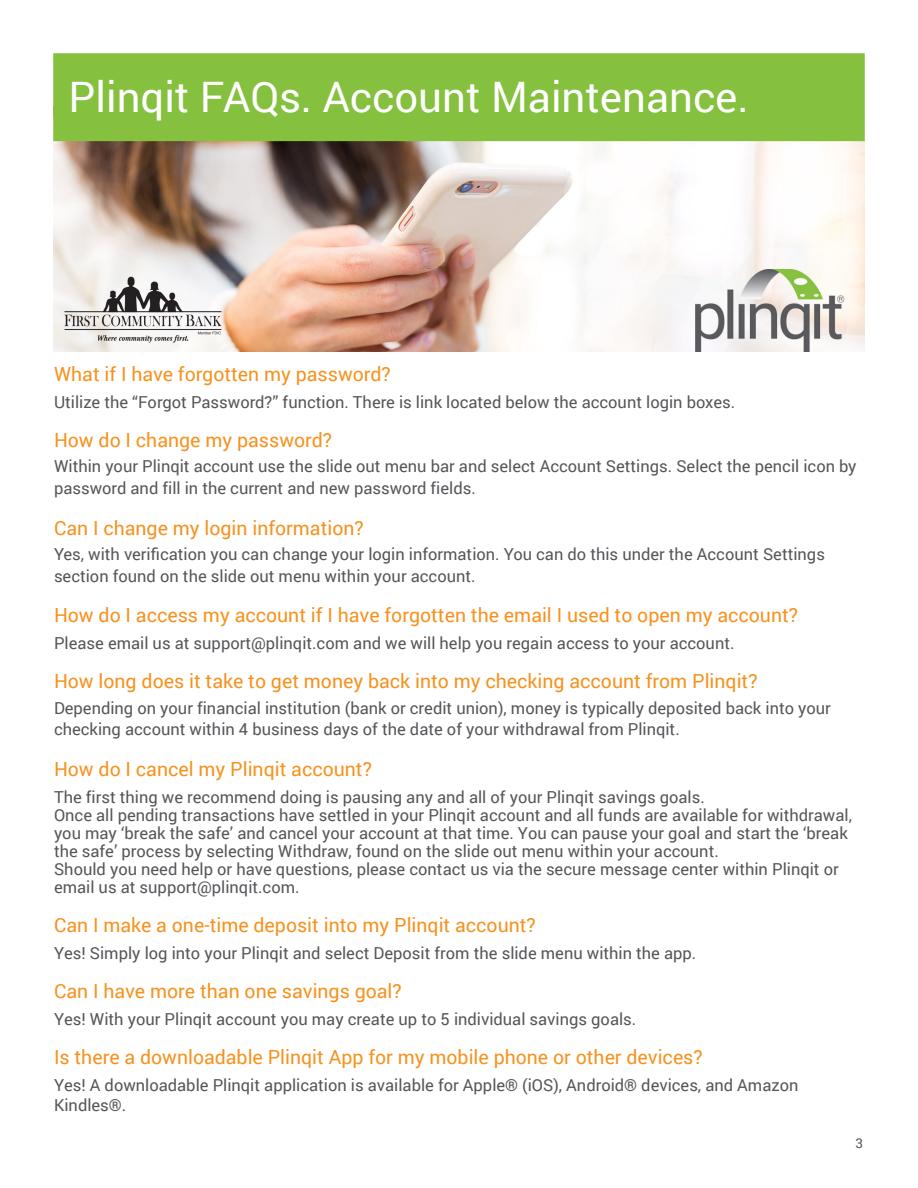
<style>
.page{position:relative;width:918px;height:1188px;background:#fff}
.page>*{position:absolute;margin:0;border:0;box-sizing:border-box;transform-origin:0 0}
.t1{font:42px "Roboto";color:#fff}
.t2{font:19.5px "Roboto";color:#f6921e}
.t3{font:16.5px/18px "Roboto";color:#55565a}
.t4{font:13.5px "Roboto";color:#55565a}
</style>
<div class="page">
<img style="left:53px;top:141px;width:811px;height:211px">
<div style="left:53px;top:53px;width:812px;height:88px;background:#85c03e;border:2px solid #85c03e"></div>
<h1 class="t1" style="left:69px;top:67px;width:682px">Plinqit FAQs. Account Maintenance.</h1>
<p class="t2" style="left:54px;top:361px;width:338px">What if I have forgotten my password?</p>
<p class="t3" style="left:54px;top:393px;width:683px">Utilize the “Forgot Password?” function. There is link located below the account login boxes.</p>
<p class="t2" style="left:54px;top:427px;width:280px">How do I change my password?</p>
<p class="t3" style="left:54px;top:455px;width:804px;line-height:21.6px">Within your Plinqit account use the slide out menu bar and select Account Settings. Select the pencil icon by password and fill in the current and new password fields.</p>
<p class="t2" style="left:54px;top:514px;width:311px">Can I change my login information?</p>
<p class="t3" style="left:54px;top:543px;width:772px;line-height:21.6px">Yes, with verification you can change your login information. You can do this under the Account Settings section found on the slide out menu within your account.</p>
<p class="t2" style="left:54px;top:602px;width:746px">How do I access my account if I have forgotten the email I used to open my account?</p>
<p class="t3" style="left:54px;top:634px;width:682px">Please email us at support@plinqit.com and we will help you regain access to your account.</p>
<p class="t2" style="left:54px;top:668px;width:705px">How long does it take to get money back into my checking account from Plinqit?</p>
<p class="t3" style="left:54px;top:696px;width:778px;line-height:21.6px">Depending on your financial institution (bank or credit union), money is typically deposited back into your checking account within 4 business days of the date of your withdrawal from Plinqit.</p>
<p class="t2" style="left:54px;top:755px;width:319px">How do I cancel my Plinqit account?</p>
<p class="t3" style="left:54px;top:787px;width:799px">The first thing we recommend doing is pausing any and all of your Plinqit savings goals.<br>Once all pending transactions have settled in your Plinqit account and all funds are available for withdrawal, you may ‘break the safe’ and cancel your account at that time. You can pause your goal and start the ‘break the safe’ process by selecting Withdraw, found on the slide out menu within your account.<br>Should you need help or have questions, please contact us via the secure message center within Plinqit or email us at support@plinqit.com.</p>
<p class="t2" style="left:54px;top:911px;width:483px">Can I make a one-time deposit into my Plinqit account?</p>
<p class="t3" style="left:54px;top:943px;width:644px">Yes! Simply log into your Plinqit and select Deposit from the slide menu within the app.</p>
<p class="t2" style="left:54px;top:977px;width:349px">Can I have more than one savings goal?</p>
<p class="t3" style="left:54px;top:1009px;width:584px">Yes! With your Plinqit account you may create up to 5 individual savings goals.</p>
<p class="t2" style="left:54px;top:1043px;width:650px">Is there a downloadable Plinqit App for my mobile phone or other devices?</p>
<p class="t3" style="left:54px;top:1075px;width:746px;line-height:19.8px">Yes! A downloadable Plinqit application is available for Apple® (iOS), Android® devices, and Amazon<br>Kindles®.</p>
<p class="t4" style="left:856px;top:1134px;width:9px">3</p>
</div>
